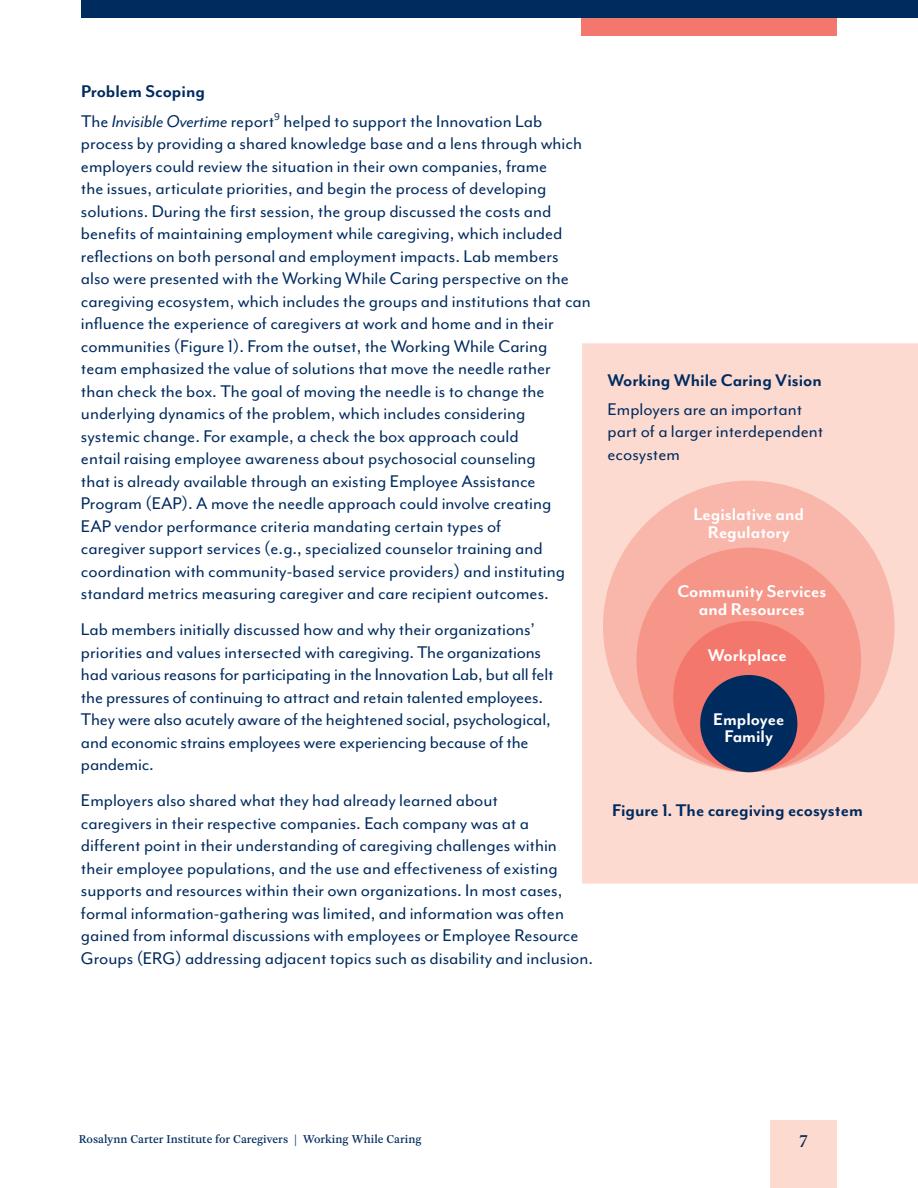
<style>
.page{position:relative;width:918px;height:1188px;background:#fff}
.page>*{position:absolute;margin:0;border:0;box-sizing:border-box;transform-origin:0 0}
.t1{font:19.5px/22.5px "Mr Eaves Mod OT";color:#002b5f}
.t2{font:700 19.5px/18px "Mr Eaves Mod OT";color:#fff;text-align:center}
.t3{font:700 19.5px "Mr Eaves Mod OT";color:#002b5f}
.t4{font:500 18px "Rosart";color:#002b5f}
.t5{font:500 12px "Rosart";color:#002b5f}
.s1{font-weight:700}
.s2{font-style:italic}
</style>
<div class="page">
<div style="left:770px;top:1120px;width:67px;height:68px;background:#fddad0"></div>
<div style="left:581px;top:17px;width:256px;height:19px;background:#f3776c"></div>
<div style="left:81px;top:0;width:837px;height:17px;background:#002b5f"></div>
<div style="left:582px;top:343px;width:336px;height:541px;background:#fddad0"></div>
<div style="left:603px;top:481px;width:292px;height:291px;background:#f9b7ab;border-radius:50%"></div>
<div style="left:636px;top:548px;width:225px;height:224px;background:#f69689;border-radius:50%"></div>
<div style="left:673px;top:621px;width:151px;height:151px;background:#f3776c;border-radius:50%"></div>
<div style="left:700px;top:675px;width:97px;height:97px;background:#002b5f;border-radius:50%"></div>
<p class="t1" style="left:81px;top:77px;width:463px;line-height:29.2px"><span class="s1">Problem Scoping<br></span>The <span class="s2">Invisible Overtime</span> report<sup>9</sup> helped to support the Innovation Lab</p>
<p class="t1" style="left:81px;top:132px;width:511px">process by providing a shared knowledge base and a lens through which employers could review the situation in their own companies, frame<br>the issues, articulate priorities, and begin the process of developing solutions. During the first session, the group discussed the costs and benefits of maintaining employment while caregiving, which included reflections on both personal and employment impacts. Lab members also were presented with the Working While Caring perspective on the caregiving ecosystem, which includes the groups and institutions that can influence the experience of caregivers at work and home and in their communities (Figure 1). From the outset, the Working While Caring<br>team emphasized the value of solutions that move the needle rather<br>than check the box. The goal of moving the needle is to change the underlying dynamics of the problem, which includes considering<br>systemic change. For example, a check the box approach could<br>entail raising employee awareness about psychosocial counseling<br>that is already available through an existing Employee Assistance Program (EAP). A move the needle approach could involve creating<br>EAP vendor performance criteria mandating certain types of<br>caregiver support services (e.g., specialized counselor training and coordination with community-based service providers) and instituting standard metrics measuring caregiver and care recipient outcomes.</p>
<p class="t1" style="left:81px;top:618px;width:474px">Lab members initially discussed how and why their organizations’ priorities and values intersected with caregiving. The organizations had various reasons for participating in the Innovation Lab, but all felt the pressures of continuing to attract and retain talented employees.<br>They were also acutely aware of the heightened social, psychological, and economic strains employees were experiencing because of the pandemic.</p>
<p class="t1" style="left:81px;top:789px;width:514px">Employers also shared what they had already learned about<br>caregivers in their respective companies. Each company was at a different point in their understanding of caregiving challenges within their employee populations, and the use and effectiveness of existing supports and resources within their own organizations. In most cases, formal information-gathering was limited, and information was often gained from informal discussions with employees or Employee Resource Groups (ERG) addressing adjacent topics such as disability and inclusion.</p>
<p class="t3" style="left:608px;top:369px;width:216px">Working While Caring Vision</p>
<p class="t1" style="left:608px;top:398px;width:217px">Employers are an important part of a larger interdependent ecosystem</p>
<p class="t2" style="left:693px;top:505px;width:112px">Legislative and<br>Regulatory</p>
<p class="t2" style="left:677px;top:581px;width:151px">Community Services and Resources</p>
<p class="t2" style="left:708px;top:646px;width:80px">Workplace</p>
<p class="t2" style="left:713px;top:709px;width:73px">Employee<br>Family</p>
<p class="t3" style="left:612px;top:799px;width:252px">Figure 1. The caregiving ecosystem</p>
<p class="t5" style="left:79px;top:1130px;width:344px">Rosalynn Carter Institute for Caregivers | Working While Caring</p>
<p class="t4" style="left:799px;top:1128px;width:10px">7</p>
</div>
